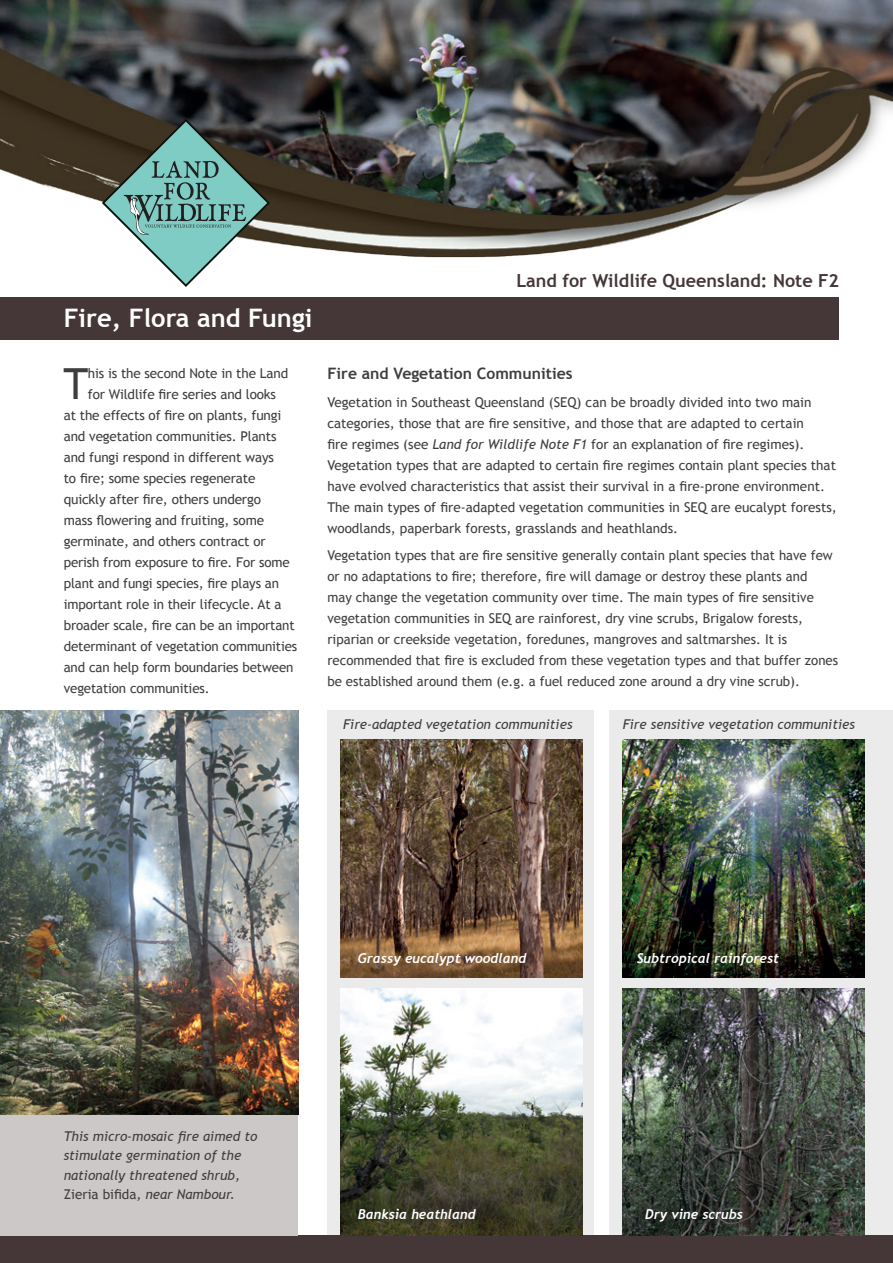
<style>
.page{position:relative;width:893px;height:1263px;background:#fff}
.page>*{position:absolute;margin:0;border:0;box-sizing:border-box;transform-origin:0 0}
.t1{font:42.9px "Trebuchet MS";color:#3e3e3f}
.t2{font:700 25.5px "Trebuchet MS";color:#fff}
.t3{font:700 18px "Trebuchet MS";color:#453638}
.t4{font:700 15.75px "Trebuchet MS";color:#3e3e3f}
.t5{font:13.5px/21px "Trebuchet MS";color:#3e3e3f}
.t6{font:italic 13.5px/19.5px "Trebuchet MS";color:#3e3e3f}
.t7{font:italic 700 13.5px "Trebuchet";color:#fff}
.s1{font-style:italic}
.s2{font-style:normal}
</style>
<div class="page">
<img style="left:1px;top:0;width:892px;height:18px">
<img style="left:0;top:18px;width:893px;height:240px">
<img style="left:0;top:0;width:1px;height:99px">
<svg style="left:102px;top:119px;width:168px;height:168px"></svg>
<div style="left:610px;top:710px;width:283px;height:525px;background:#ebebeb"></div>
<div style="left:327px;top:710px;width:267px;height:525px;background:#ebebeb"></div>
<img style="left:340px;top:740px;width:242px;height:238px">
<div style="left:0;top:1235px;width:893px;height:28px;background:#453638"></div>
<div style="left:0;top:298px;width:839px;height:42px;background:#453638"></div>
<div style="left:0;top:1109px;width:298px;height:126px;background:#cdc8c8"></div>
<img style="left:0;top:710px;width:298px;height:405px">
<img style="left:340px;top:989px;width:243px;height:246px">
<img style="left:622px;top:740px;width:242px;height:238px">
<img style="left:622px;top:989px;width:242px;height:246px">
<h2 class="t2" style="left:64px;top:302px;width:250px">Fire, Flora and Fungi</h2>
<h1 class="t1" style="left:63px;top:358px;width:26px">T</h1>
<p class="t5" style="left:88px;top:363px;width:202px">his is the second Note in the Land</p>
<p class="t5" style="left:88px;top:384px;width:190px">for Wildlife fire series and looks</p>
<p class="t5" style="left:64px;top:405px;width:219px">at the effects of fire on plants, fungi</p>
<p class="t5" style="left:64px;top:426px;width:214px">and vegetation communities. Plants</p>
<p class="t5" style="left:64px;top:447px;width:212px">and fungi respond in different ways</p>
<p class="t5" style="left:64px;top:468px;width:193px">to fire; some species regenerate</p>
<p class="t5" style="left:64px;top:489px;width:199px">quickly after fire, others undergo</p>
<p class="t5" style="left:64px;top:510px;width:202px">mass flowering and fruiting, some</p>
<p class="t5" style="left:64px;top:531px;width:203px">germinate, and others contract or</p>
<p class="t5" style="left:64px;top:552px;width:227px">perish from exposure to fire. For some</p>
<p class="t5" style="left:64px;top:573px;width:217px">plant and fungi species, fire plays an</p>
<p class="t5" style="left:64px;top:594px;width:219px">important role in their lifecycle. At a</p>
<p class="t5" style="left:64px;top:615px;width:232px">broader scale, fire can be an important</p>
<p class="t5" style="left:64px;top:636px;width:235px">determinant of vegetation communities</p>
<p class="t5" style="left:64px;top:657px;width:231px">and can help form boundaries between</p>
<p class="t5" style="left:64px;top:678px;width:147px">vegetation communities.</p>
<h3 class="t3" style="left:516px;top:269px;width:324px">Land for Wildlife Queensland: Note F2</h3>
<p class="t4" style="left:327px;top:364px;width:247px">Fire and Vegetation Communities</p>
<p class="t5" style="left:327px;top:392px;width:511px">Vegetation in Southeast Queensland (SEQ) can be broadly divided into two main categories, those that are fire sensitive, and those that are adapted to certain<br>fire regimes (see <span class="s1">Land for Wildlife Note F1</span> for an explanation of fire regimes).<br>Vegetation types that are adapted to certain fire regimes contain plant species that have evolved characteristics that assist their survival in a fire-prone environment.<br>The main types of fire-adapted vegetation communities in SEQ are eucalypt forests, woodlands, paperbark forests, grasslands and heathlands.</p>
<p class="t5" style="left:327px;top:545px;width:512px">Vegetation types that are fire sensitive generally contain plant species that have few or no adaptations to fire; therefore, fire will damage or destroy these plants and<br>may change the vegetation community over time. The main types of fire sensitive vegetation communities in SEQ are rainforest, dry vine scrubs, Brigalow forests, riparian or creekside vegetation, foredunes, mangroves and saltmarshes. It is recommended that fire is excluded from these vegetation types and that buffer zones be established around them (e.g. a fuel reduced zone around a dry vine scrub).</p>
<p class="t6" style="left:343px;top:715px;width:231px">Fire-adapted vegetation communities</p>
<p class="t6" style="left:623px;top:715px;width:234px">Fire sensitive vegetation communities</p>
<p class="t6" style="left:64px;top:1126px;width:195px">This micro-mosaic fire aimed to stimulate germination of the nationally threatened shrub,<br><span class="s2">Zieria bifida</span>, near Nambour.</p>
<p class="t7" style="left:358px;top:950px;width:170px">Grassy eucalypt woodland</p>
<p class="t7" style="left:637px;top:950px;width:144px">Subtropical rainforest</p>
<p class="t7" style="left:358px;top:1206px;width:119px">Banksia heathland</p>
<p class="t7" style="left:645px;top:1206px;width:99px">Dry vine scrubs</p>
</div>
